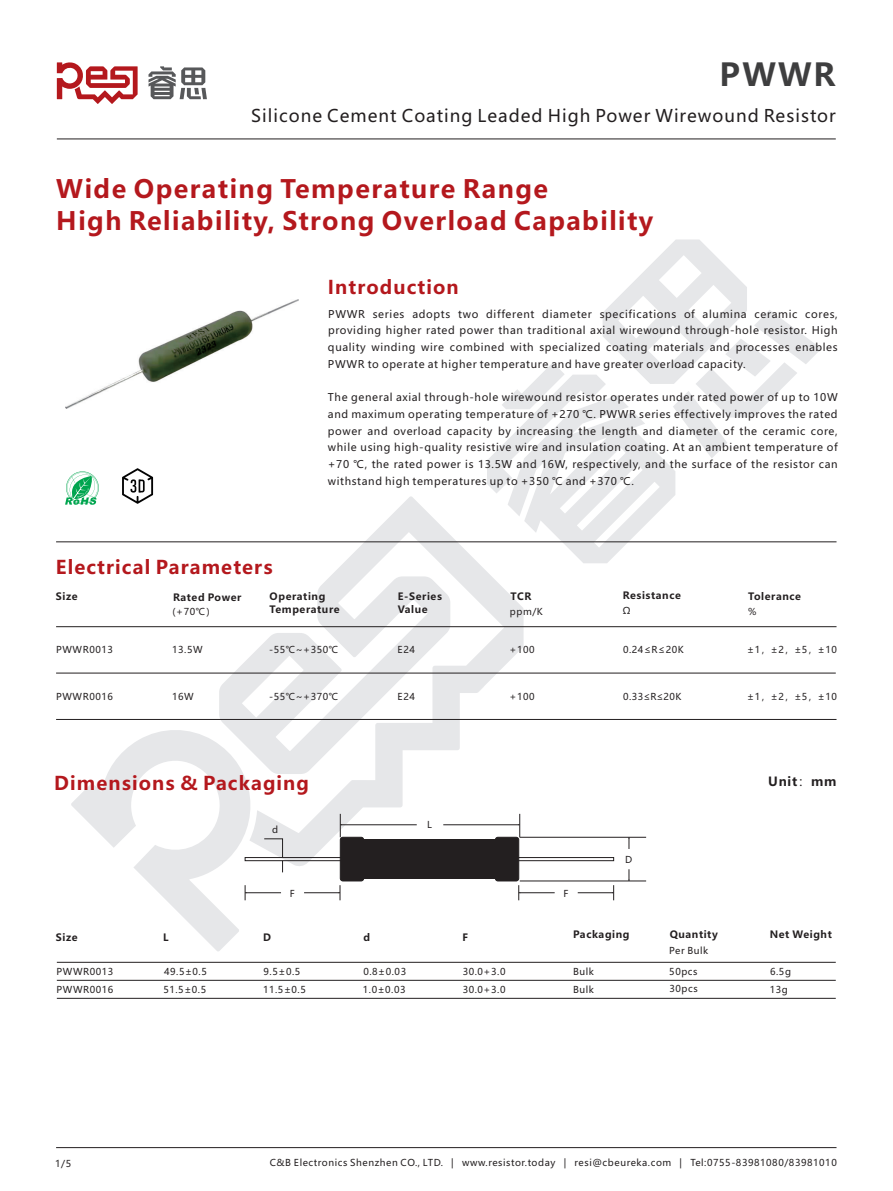
<style>
.page{position:relative;width:893px;height:1191px;background:#fff}
.page>*{position:absolute;margin:0;border:0;box-sizing:border-box;transform-origin:0 0}
.t1{font:700 31.2px "Microsoft Ya Hei";color:#3e3e3f}
.t2{font:700 25.05px/31.8px "Microsoft Ya Hei";letter-spacing:.06em;color:#b4181d}
.t3{font:700 18.75px "Microsoft Ya Hei";letter-spacing:.06em;color:#b4181d}
.t4{font:17.25px "Microsoft Ya Hei";letter-spacing:.06em;color:#231f20}
.t5{font:700 12.45px "Microsoft Ya Hei";letter-spacing:.06em;color:#231f20}
.t6{font:10.5px/16.6px "Microsoft Ya Hei";letter-spacing:.06em;color:#231f20;text-align:justify}
.t7{font:700 10.05px/12.8px "Microsoft Ya Hei";letter-spacing:.06em;color:#231f20}
.t8{font:9.45px/18px "Microsoft Ya Hei";letter-spacing:.06em;color:#231f20}
.s1{font-weight:400}
</style>
<div class="page">
<svg style="left:71px;top:496px;width:453px;height:455px"></svg>
<svg style="left:603px;top:239px;width:218px;height:219px"></svg>
<svg style="left:487px;top:362px;width:188px;height:201px"></svg>
<svg style="left:57px;top:62px;width:81px;height:42px"></svg>
<svg style="left:148px;top:66px;width:59px;height:33px"></svg>
<hr style="left:56px;top:1147px;width:780px;height:1px;background:#231f20">
<svg style="left:122px;top:468px;width:31px;height:36px"></svg>
<hr style="left:57px;top:139px;width:779px;height:1px;background:#231f20">
<hr style="left:56px;top:626px;width:780px;height:1px;background:#231f20">
<hr style="left:56px;top:673px;width:780px;height:1px;background:#231f20">
<hr style="left:56px;top:541px;width:780px;height:1px;background:#231f20">
<hr style="left:56px;top:719px;width:780px;height:1px;background:#231f20">
<hr style="left:57px;top:962px;width:779px;height:1px;background:#231f20">
<hr style="left:57px;top:980px;width:779px;height:1px;background:#231f20">
<hr style="left:57px;top:998px;width:779px;height:1px;background:#231f20">
<div style="left:340px;top:837px;width:24px;height:44px;background:#231f20;border:1px solid #231f20;border-radius:3px"></div>
<div style="left:245px;top:857px;width:369px;height:3px;border:1px solid #231f20"></div>
<hr style="left:340px;top:824px;width:77px;height:1px;background:#231f20">
<svg style="left:340px;top:814px;width:2px;height:23px"></svg>
<hr style="left:443px;top:824px;width:77px;height:1px;background:#231f20">
<svg style="left:518px;top:814px;width:2px;height:23px"></svg>
<hr style="left:520px;top:837px;width:126px;height:1px;background:#231f20">
<hr style="left:520px;top:880px;width:126px;height:1px;background:#231f20">
<svg style="left:628px;top:837px;width:2px;height:12px"></svg>
<svg style="left:628px;top:869px;width:2px;height:12px"></svg>
<svg style="left:264px;top:838px;width:19px;height:34px"></svg>
<div style="left:495px;top:837px;width:24px;height:44px;background:#231f20;border:1px solid #231f20;border-radius:3px"></div>
<div style="left:355px;top:839px;width:151px;height:39px;background:#231f20"></div>
<hr style="left:245px;top:892px;width:36px;height:1px;background:#231f20">
<svg style="left:245px;top:885px;width:2px;height:15px"></svg>
<hr style="left:304px;top:892px;width:36px;height:1px;background:#231f20">
<svg style="left:338px;top:885px;width:3px;height:15px"></svg>
<hr style="left:519px;top:892px;width:36px;height:1px;background:#231f20">
<svg style="left:518px;top:885px;width:2px;height:15px"></svg>
<hr style="left:578px;top:892px;width:36px;height:1px;background:#231f20">
<svg style="left:612px;top:885px;width:2px;height:15px"></svg>
<img style="left:66px;top:299px;width:232px;height:110px">
<svg style="left:65px;top:471px;width:34px;height:34px"></svg>
<h1 class="t1" style="left:719px;top:61px;width:117px">PWWR</h1>
<h3 class="t4" style="left:251px;top:108px;width:586px">Silicone Cement Coating Leaded High Power Wirewound Resistor</h3>
<h2 class="t2" style="left:56px;top:175px;width:598px">Wide Operating Temperature Range<br>High Reliability, Strong Overload Capability</h2>
<h3 class="t3" style="left:328px;top:278px;width:132px">Introduction</h3>
<p class="t6" style="left:328px;top:306px;width:511px">PWWR series adopts two different diameter specifications of alumina ceramic cores, providing higher rated power than traditional axial wirewound through-hole resistor. High quality winding wire combined with specialized coating materials and processes enables PWWR to operate at higher temperature and have greater overload capacity.</p>
<p class="t6" style="left:328px;top:390px;width:511px">The general axial through-hole wirewound resistor operates under rated power of up to 10W and maximum operating temperature of +270 ℃. PWWR series effectively improves the rated power and overload capacity by increasing the length and diameter of the ceramic core, while using high-quality resistive wire and insulation coating. At an ambient temperature of +70 ℃, the rated power is 13.5W and 16W, respectively, and the surface of the resistor can withstand high temperatures up to +350 ℃ and +370 ℃.</p>
<h3 class="t3" style="left:56px;top:559px;width:218px">Electrical Parameters</h3>
<p class="t7" style="left:56px;top:591px;width:23px">Size</p>
<p class="t7" style="left:173px;top:591px;width:70px">Rated Power</p>
<p class="t8" style="left:172px;top:603px;width:44px">(+70℃）</p>
<p class="t7" style="left:511px;top:591px;width:22px">TCR</p>
<p class="t7" style="left:623px;top:589px;width:60px">Resistance</p>
<p class="t7" style="left:748px;top:591px;width:54px">Tolerance</p>
<p class="t7" style="left:270px;top:591px;width:72px">Operating<br>Temperature</p>
<p class="t7" style="left:398px;top:591px;width:46px">E-Series<br>Value</p>
<p class="t8" style="left:269px;top:642px;width:71px">-55℃~+350℃</p>
<p class="t8" style="left:398px;top:642px;width:19px">E24</p>
<p class="t8" style="left:510px;top:603px;width:34px">ppm/K</p>
<p class="t8" style="left:623px;top:602px;width:9px">Ω</p>
<p class="t8" style="left:748px;top:603px;width:10px">%</p>
<p class="t8" style="left:623px;top:642px;width:62px">0.24≤R≤20K</p>
<p class="t8" style="left:509px;top:641px;width:27px">+100</p>
<p class="t8" style="left:747px;top:642px;width:91px">±1，±2，±5，±10</p>
<p class="t8" style="left:56px;top:642px;width:59px">PWWR0013</p>
<p class="t8" style="left:56px;top:688px;width:59px">PWWR0016</p>
<p class="t8" style="left:172px;top:642px;width:32px">13.5W</p>
<p class="t8" style="left:398px;top:688px;width:19px">E24</p>
<p class="t8" style="left:509px;top:688px;width:27px">+100</p>
<p class="t8" style="left:623px;top:688px;width:60px">0.33≤R≤20K</p>
<p class="t8" style="left:172px;top:688px;width:23px">16W</p>
<p class="t8" style="left:269px;top:688px;width:71px">-55℃~+370℃</p>
<p class="t8" style="left:747px;top:688px;width:91px">±1，±2，±5，±10</p>
<h3 class="t3" style="left:54px;top:775px;width:256px">Dimensions &amp; Packaging</h3>
<p class="t5" style="left:768px;top:775px;width:70px">Unit<span class="s1">：</span>mm</p>
<p class="t8" style="left:272px;top:821px;width:8px">d</p>
<p class="t8" style="left:427px;top:816px;width:6px">L</p>
<p class="t8" style="left:290px;top:885px;width:6px">F</p>
<p class="t8" style="left:563px;top:885px;width:6px">F</p>
<p class="t8" style="left:625px;top:851px;width:9px">D</p>
<p class="t7" style="left:573px;top:929px;width:58px">Packaging</p>
<p class="t8" style="left:573px;top:963px;width:22px">Bulk</p>
<p class="t7" style="left:56px;top:931px;width:23px">Size</p>
<p class="t7" style="left:770px;top:929px;width:64px">Net Weight</p>
<p class="t8" style="left:363px;top:963px;width:45px">0.8±0.03<br>1.0±0.03</p>
<p class="t7" style="left:670px;top:929px;width:50px">Quantity</p>
<p class="t7" style="left:363px;top:931px;width:8px">d</p>
<p class="t7" style="left:163px;top:931px;width:7px">L</p>
<p class="t7" style="left:263px;top:931px;width:9px">D</p>
<p class="t7" style="left:462px;top:931px;width:7px">F</p>
<p class="t8" style="left:463px;top:963px;width:44px">30.0+3.0<br>30.0+3.0</p>
<p class="t8" style="left:669px;top:942px;width:41px">Per Bulk</p>
<p class="t8" style="left:56px;top:963px;width:59px">PWWR0013<br>PWWR0016</p>
<p class="t8" style="left:163px;top:963px;width:45px">49.5±0.5<br>51.5±0.5</p>
<p class="t8" style="left:263px;top:963px;width:44px">9.5±0.5<br>11.5±0.5</p>
<p class="t8" style="left:669px;top:963px;width:30px;line-height:17.1px">50pcs<br>30pcs</p>
<p class="t8" style="left:770px;top:963px;width:23px">6.5g<br>13g</p>
<p class="t8" style="left:573px;top:981px;width:22px">Bulk</p>
<p class="t8" style="left:55px;top:1155px;width:18px">1/5</p>
<p class="t8" style="left:270px;top:1154px;width:569px">C&amp;B Electronics Shenzhen CO., LTD. | www.resistor.today | resi@cbeureka.com | Tel:0755-83981080/83981010</p>
</div>
